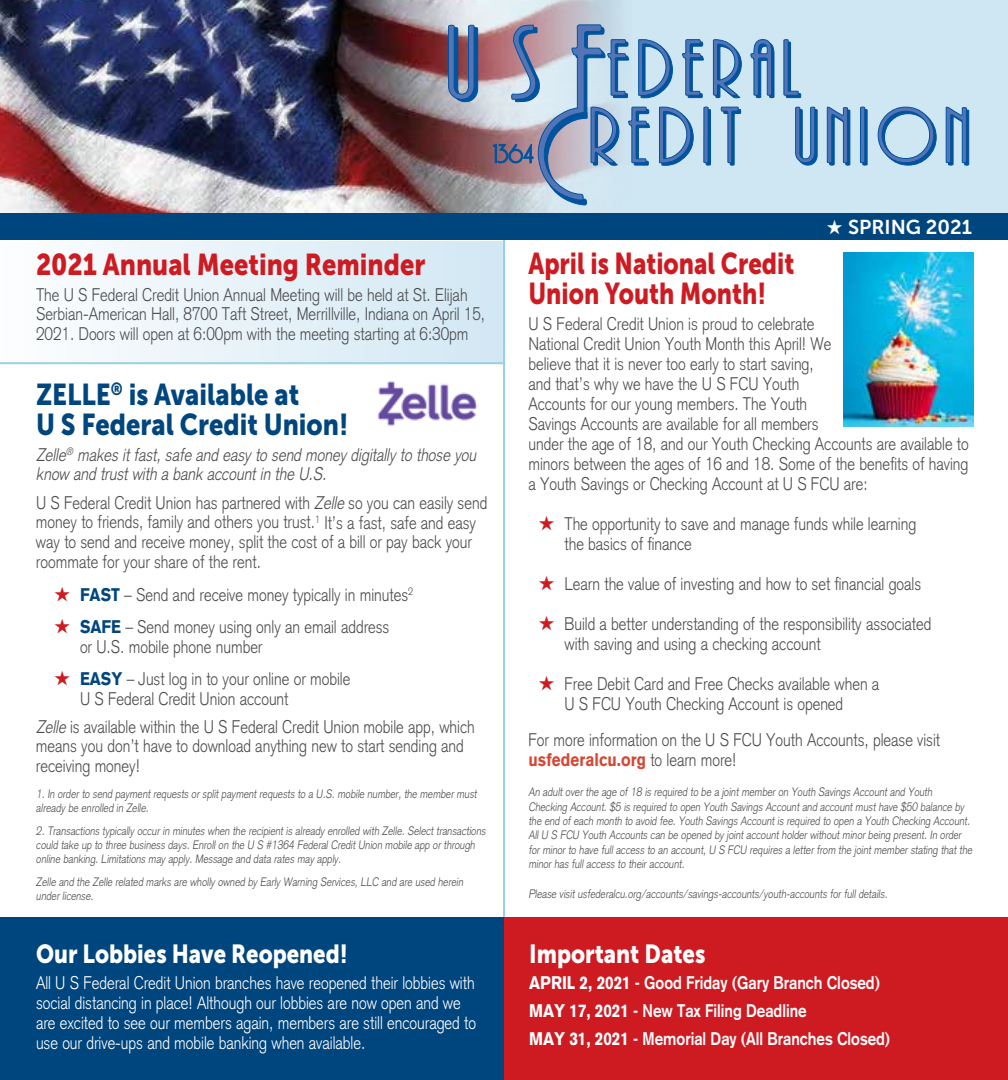
<style>
.page{position:relative;width:1008px;height:1080px;background:#fff}
.page>*{position:absolute;margin:0;border:0;box-sizing:border-box;transform-origin:0 0}
.t1{font:30px/30px "Museo Sans 900";color:#00467e;scale:.85 1}
.t2{font:30px/30px "Museo Sans 900";color:#ce1b22;scale:.8 1}
.t3{font:30px "Museo Sans 900";color:#ce1b22;scale:.85 1}
.t4{font:26px "Museo Sans 900";color:#fff;scale:.85 1}
.t5{font:20px "Museo Sans 700";color:#fff}
.t6{font:300 18px/20px "Akzidenz Grotesk";color:#4d4d4f;scale:.85 1}
.t7{font:300 18px/20px "Akzidenz Grotesk";color:#fff;scale:.85 1}
.t8{font:700 18px/28px "Akzidenz Grotesk";color:#fff;scale:.85 1}
.t9{font:italic 300 18px/20px "Akzidenz Grotesk";color:#4d4d4f;scale:.85 1}
.t10{font:300 12px/14.4px "Akzidenz Grotesk";color:#4d4d4f;scale:.85 1}
.s1{font-style:italic}
.s2{color:#ce1b22}
.s3{font-weight:900;color:#00467e}
.s4{font-weight:900;color:#d44834}
.s5{font-weight:900}
</style>
<div class="page">
<div style="left:0;top:241px;width:503px;height:122px;background:linear-gradient(to right,#fdfdfe,#d2e8f4)"></div>
<hr style="left:503px;top:240px;width:2px;height:736px;background:#99cfe7">
<div style="left:503px;top:917px;width:505px;height:163px;background:#ce1b22"></div>
<div style="left:0;top:917px;width:504px;height:163px;background:#00467e"></div>
<div style="left:0;top:0;width:1008px;height:214px;background:#cfe7f3"></div>
<img style="left:0;top:0;width:619px;height:213px">
<svg style="left:750px;top:39px;width:25px;height:60px"></svg>
<svg style="left:783px;top:39px;width:19px;height:60px"></svg>
<svg style="left:795px;top:106px;width:23px;height:60px"></svg>
<svg style="left:826px;top:106px;width:25px;height:60px"></svg>
<svg style="left:860px;top:106px;width:8px;height:60px"></svg>
<svg style="left:877px;top:106px;width:60px;height:60px"></svg>
<svg style="left:945px;top:106px;width:25px;height:60px"></svg>
<svg style="left:448px;top:24px;width:31px;height:79px;background:#586f9d"></svg>
<svg style="left:493px;top:24px;width:249px;height:182px"></svg>
<div style="left:0;top:213px;width:1008px;height:27px;background:#00467e"></div>
<hr style="left:0;top:362px;width:505px;height:2px;background:#99cfe7">
<img style="left:844px;top:252px;width:129px;height:174px">
<img style="left:378px;top:382px;width:100px;height:44px">
<h1 class="t3" style="left:36px;top:247px;width:460px">2021 Annual Meeting Reminder</h1>
<p class="t6" style="left:36px;top:284px;width:530px">The U S Federal Credit Union Annual Meeting will be held at St. Elijah<br>Serbian-American Hall, 8700 Taft Street, Merrillville, Indiana on April 15,<br>2021. Doors will open at 6:00pm with the meeting starting at 6:30pm</p>
<h1 class="t1" style="left:36px;top:379px;width:369px">ZELLE<sup>®</sup> is Available at<br>U S Federal Credit Union!</h1>
<p class="t9" style="left:36px;top:444px;width:524px">Zelle<sup>®</sup> makesitfast,safe and easy to send money digitally to those you know and trustwith a bank accountin the U.S.</p>
<p class="t6" style="left:36px;top:492px;width:533px">U S Federal Credit Union has partnered with <span class="s1">Zelle</span> so you can easily send money to friends, family and others you trust.<sup>1</sup> It’s a fast, safe and easy way to send and receive money, split the cost of a bill or pay back your roommate for your share of the rent.</p>
<p class="t6" style="left:54px;top:584px;width:424px"><span class="s2">★</span> <span class="s3">FAST</span> – Send and receive money typically in minutes<sup>2</sup></p>
<p class="t6" style="left:80px;top:616px;width:366px;text-indent:-26px"><span class="s2">★</span> <span class="s3">SAFE</span> – Send money using only an email address or U.S. mobile phone number</p>
<p class="t6" style="left:80px;top:668px;width:320px;text-indent:-26px"><span class="s2">★</span> <span class="s3">EASY</span> – Just log in to your online or mobile<br>U S Federal Credit Union account</p>
<p class="t6" style="left:36px;top:716px;width:518px"><span class="s1">Zelle</span> is available within the U S Federal Credit Union mobile app, which means you don’t have to download anything new to start sending and receiving money!</p>
<p class="t10" style="left:36px;top:786px;width:522px">1. In order to send payment requests or split payment requests to a U.S. mobile number, the member must already be enrolled in Zelle.</p>
<p class="t10" style="left:36px;top:823px;width:533px">2. Transactions typically occur in minutes when the recipient is already enrolled with Zelle. Select transactions could take up to three business days. Enroll on the U S #1364 Federal Credit Union mobile app or through online banking. Limitations may apply . Message and data rates may apply .</p>
<p class="t10" style="left:36px;top:874px;width:506px">Zelle and the Zelle related marks are wholly owned by Early Warning Services, LLC and are used herein under license.</p>
<h2 class="t4" style="left:36px;top:939px;width:368px">Our Lobbies Have Reopened!</h2>
<p class="t7" style="left:36px;top:973px;width:519px">All U S Federal Credit Union branches have reopened their lobbies with social distancing in place! Although our lobbies are now open and we are excited to see our members again, members are still encouraged to use our drive-ups and mobile banking when available.</p>
<p class="t5" style="left:827px;top:216px;width:147px">★ SPRING 2021</p>
<h1 class="t2" style="left:528px;top:248px;width:334px">April is National Credit<br>Union Youth Month!</h1>
<p class="t6" style="left:528px;top:314px;width:520px">U S Federal Credit Union is proud to celebrate<br>National Credit Union Youth Month this April! We<br>believe that it is never too early to start saving,<br>and that’s why we have the U S FCU Youth<br>Accounts for our young members. The Youth<br>Savings Accounts are available for all members<br>under the age of 18, and our Youth Checking Accounts are available to minors between the ages of 16 and 18. Some of the benefits of having a Youth Savings or Checking Account at U S FCU are:</p>
<p class="t6" style="left:564px;top:514px;width:416px;text-indent:-26px"><span class="s2">★</span> The opportunity to save and manage funds while learning the basics of finance</p>
<p class="t6" style="left:538px;top:574px;width:452px"><span class="s2">★</span> Learn the value of investing and how to set financial goals</p>
<p class="t6" style="left:564px;top:614px;width:433px;text-indent:-26px"><span class="s2">★</span> Build a better understanding of the responsibility associated with saving and using a checking account</p>
<p class="t6" style="left:538px;top:674px;width:402px;text-align:center"><span class="s2">★</span> Free Debit Card and Free Checks available when a<br>U S FCU Youth Checking Account is opened</p>
<p class="t6" style="left:528px;top:730px;width:486px">For more information on the U S FCU Youth Accounts, please visit <span class="s4">usfederalcu.org</span> to learn more!</p>
<p class="t10" style="left:528px;top:785px;width:526px">An adult over the age of 18 is required to be a joint member on Youth Savings Account and Youth Checking Account. $5 is required to open Youth Savings Account and account must have $50 balance by the end of each month to avoid fee. Youth Savings Account is required to open a Youth Checking Account.<br>All U S FCU Youth Accounts can be opened by joint account holder without minor being present. In order for minor to have full access to an account, U S FCU requires a letter from the joint member stating that the minor has full access to their account.</p>
<p class="t10" style="left:528px;top:887px;width:426px">Please visit usfederalcu.org/accounts/savings-accounts/youth-accounts for full details.</p>
<h2 class="t4" style="left:529px;top:939px;width:209px">Important Dates</h2>
<p class="t8" style="left:529px;top:969px;width:426px"><span class="s5">APRIL 2, 2021</span> - Good Friday (Gary Branch Closed)<br><span class="s5">MAY 17, 2021</span> - New Tax Filing Deadline<br><span class="s5">MAY 31, 2021</span> - Memorial Day (All Branches Closed)</p>
</div>
